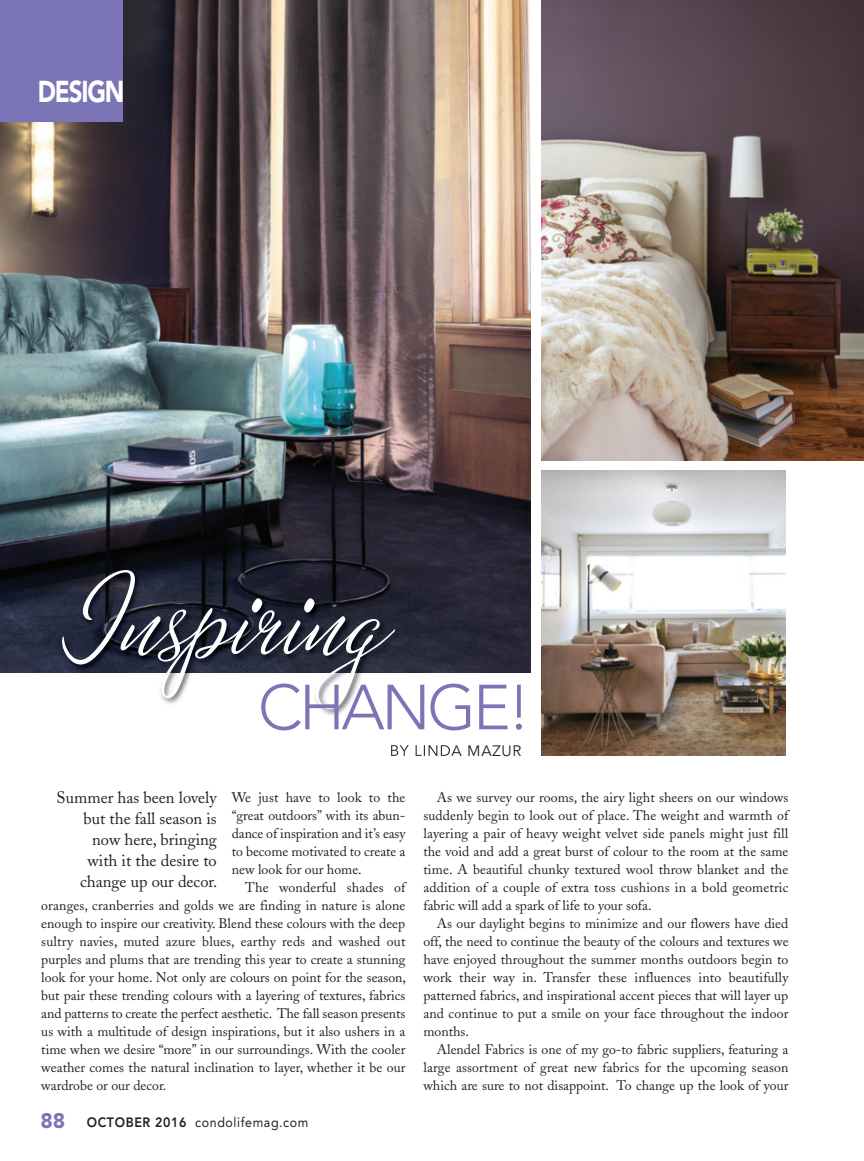
<style>
.page{position:relative;width:864px;height:1161px;background:#fff}
.page>*{position:absolute;margin:0;border:0;box-sizing:border-box;transform-origin:0 0}
.t1{font:148.5px "House Holiday TTF Script";color:#fff}
.t2{font:300 63px "Avenir";letter-spacing:-.05em;color:#7b75b7}
.t3{font:900 30px "Avenir";letter-spacing:-.05em;color:#fff;scale:.8 1}
.t4{font:16.5px/21px "Adobe Caslon";color:#231f20;text-align:right}
.t5{font:15px "Avenir";letter-spacing:.05em;color:#231f20}
.t6{font:13.8px/18px "Adobe Caslon";color:#231f20;text-align:justify}
.t7{font:13.5px "Avenir";letter-spacing:.05em;color:#231f20;scale:.92 1}
.s1{font-weight:900;font-size:21px;color:#7b75b7}
.s2{font-weight:800}
</style>
<div class="page">
<img style="left:0;top:0;width:531px;height:673px">
<img style="left:541px;top:0;width:323px;height:461px">
<img style="left:541px;top:470px;width:245px;height:286px">
<div style="left:0;top:0;width:122px;height:122px;background:#7b75b7"></div>
<img style="left:0;top:540px;width:454px;height:176px">
<img style="left:391px;top:745px;width:63px;height:11px">
<h3 class="t3" style="left:38px;top:79px;width:110px">DESIGN</h3>
<h1 class="t1" style="left:67px;top:519px;width:329px">Inspiring</h1>
<h2 class="t2" style="left:258px;top:682px;width:274px">CHANGE!</h2>
<p class="t5" style="left:390px;top:744px;width:133px">BY LINDA MAZUR</p>
<p class="t4" style="left:57px;top:789px;width:162px">Summer has been lovely but the fall season is now here, bringing<br>with it the desire to change up our decor.</p>
<p class="t6" style="left:232px;top:790px;width:175px">We just have to look to the “great outdoors” with its abun&shy;dance of inspiration and it’s easy to become motivated to create a new look for our home.</p>
<p class="t6" style="left:41px;top:880px;width:366px;text-indent:204px">The wonderful shades of oranges, cranberries and golds we are finding in nature is alone enough to inspire our creativity. Blend these colours with the deep sultry navies, muted azure blues, earthy reds and washed out purples and plums that are trending this year to create a stunning look for your home. Not only are colours on point for the season, but pair these trending colours with a layering of textures, fabrics and patterns to create the perfect aesthetic. The fall season presents us with a multitude of design inspirations, but it also ushers in a time when we desire “more” in our surroundings. With the cooler weather comes the natural inclination to layer, whether it be our wardrobe or our decor.</p>
<p class="t7" style="left:40px;top:1117px;width:293px"><span class="s1">88</span> <span class="s2">OCTOBER 2016</span> condolifemag.com</p>
<p class="t6" style="left:423px;top:790px;width:367px;text-indent:14px">As we survey our rooms, the airy light sheers on our windows suddenly begin to look out of place. The weight and warmth of layering a pair of heavy weight velvet side panels might just fill the void and add a great burst of colour to the room at the same time. A beautiful chunky textured wool throw blanket and the addition of a couple of extra toss cushions in a bold geometric fabric will add a spark of life to your sofa.</p>
<p class="t6" style="left:423px;top:916px;width:367px;text-indent:14px">As our daylight begins to minimize and our flowers have died off, the need to continue the beauty of the colours and textures we have enjoyed throughout the summer months outdoors begin to work their way in. Transfer these influences into beautifully patterned fabrics, and inspirational accent pieces that will layer up and continue to put a smile on your face throughout the indoor months.</p>
<p class="t6" style="left:423px;top:1042px;width:366px;text-indent:14px">Alendel Fabrics is one of my go-to fabric suppliers, featuring a large assortment of great new fabrics for the upcoming season which are sure to not disappoint. To change up the look of your</p>
</div>
